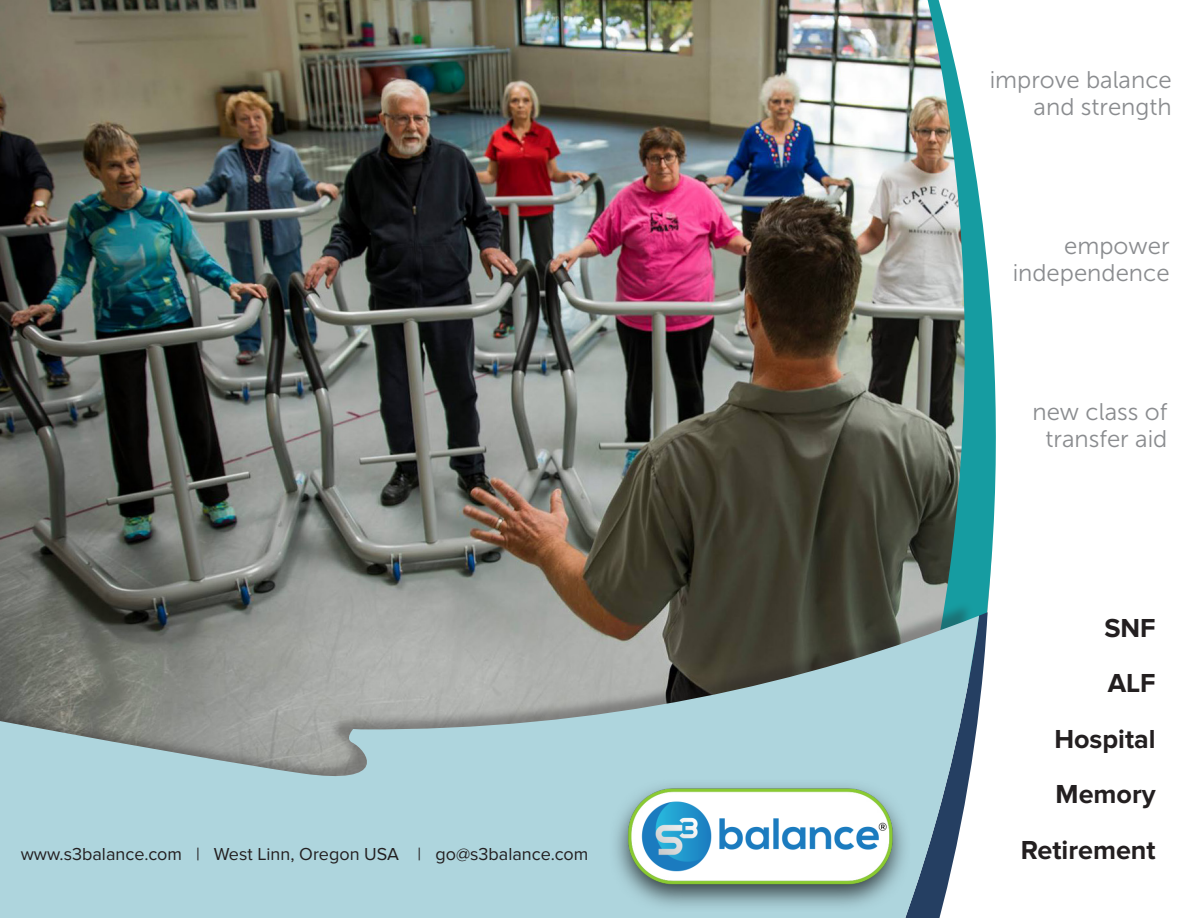
<style>
.page{position:relative;width:1188px;height:918px;background:#fff}
.page>*{position:absolute;margin:0;border:0;box-sizing:border-box;transform-origin:0 0}
.t1{font:700 27px "Proxima Nova";color:#231f20}
.t2{font:24px "Museo Sans 300";color:#8a8c8f}
.t3{font:18px "Proxima Nova";color:#231f20}
</style>
<div class="page">
<img style="left:0;top:0;width:924px;height:601px">
<svg style="left:924px;top:0;width:72px;height:612px"></svg>
<svg style="left:974px;top:612px;width:14px;height:96px"></svg>
<div style="left:0;top:601px;width:974px;height:317px;background:#231f20;opacity:.34"></div>
<svg style="left:0;top:616px;width:979px;height:302px;background:#9db5b8"></svg>
<img style="left:609px;top:780px;width:303px;height:134px">
<p class="t3" style="left:21px;top:843px;width:569px">www.s3balance.com | West Linn, Oregon USA | go@s3balance.com</p>
<p class="t2" style="left:990px;top:67px;width:184px">improve balance</p>
<p class="t2" style="left:1034px;top:94px;width:140px">and strength</p>
<p class="t2" style="left:1064px;top:233px;width:107px">empower</p>
<p class="t2" style="left:1013px;top:260px;width:158px">independence</p>
<p class="t2" style="left:1032px;top:398px;width:137px">new class of</p>
<p class="t2" style="left:1045px;top:425px;width:123px">transfer aid</p>
<p class="t1" style="left:1104px;top:612px;width:53px">SNF</p>
<p class="t1" style="left:1108px;top:668px;width:50px">ALF</p>
<p class="t1" style="left:1054px;top:723px;width:103px">Hospital</p>
<p class="t1" style="left:1056px;top:779px;width:102px">Memory</p>
<p class="t1" style="left:1021px;top:834px;width:136px">Retirement</p>
</div>
